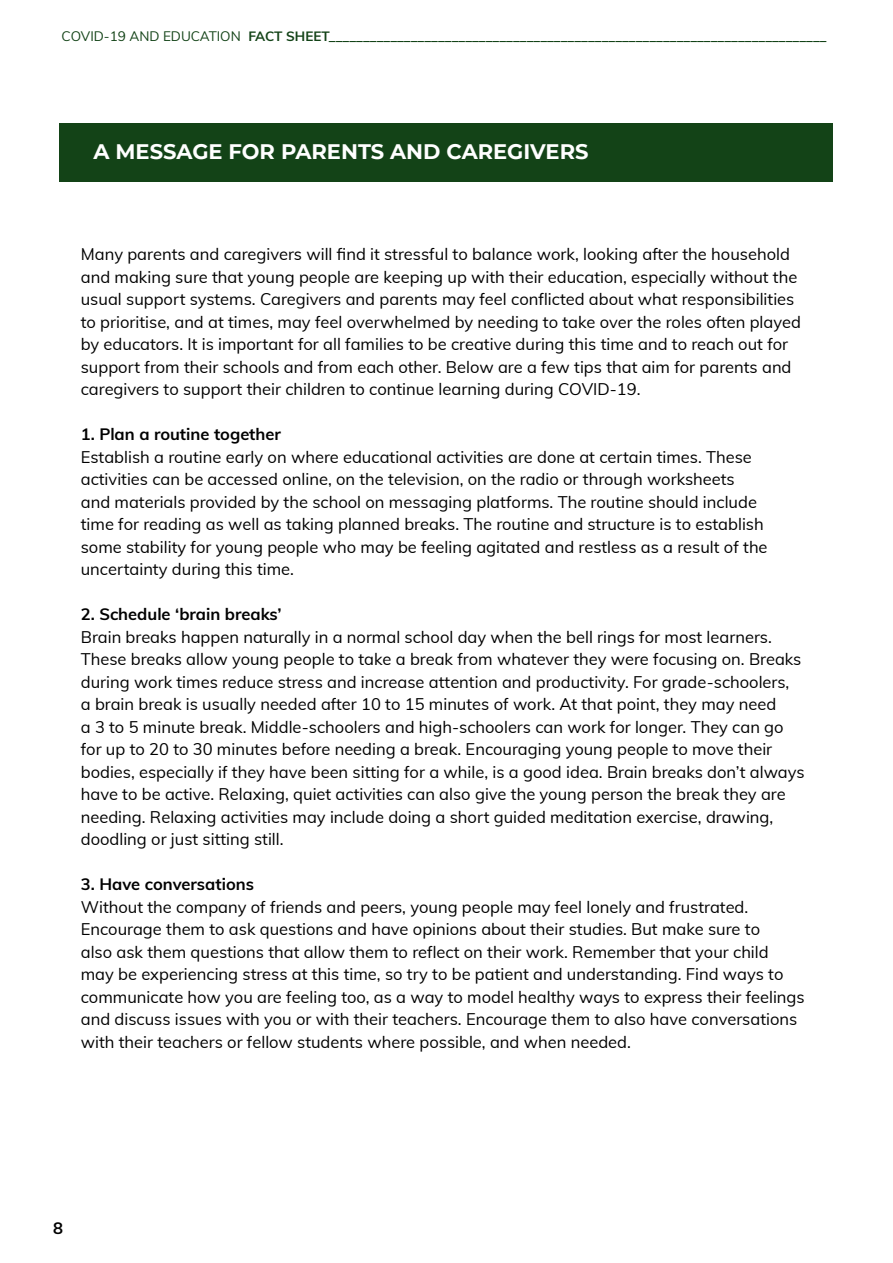
<style>
.page{position:relative;width:893px;height:1263px;background:#fff}
.page>*{position:absolute;margin:0;border:0;box-sizing:border-box;transform-origin:0 0}
.t1{font:700 21px "Montserrat";color:#fff}
.t2{font:16.5px/22.5px "Muli";color:#000}
.t3{font:700 16.5px "Muli";color:#000}
.t4{font:700 13.5px "Muli";color:#134317}
.s1{font-weight:400}
</style>
<div class="page">
<div style="left:60px;top:123px;width:773px;height:58px;background:#134317"></div>
<p class="t4" style="left:62px;top:26px;width:766px"><span class="s1">COVID-19 AND EDUCATION</span> FACT SHEET_________________________________________________________________________</p>
<p class="t1" style="left:94px;top:137px;width:496px">A MESSAGE FOR PARENTS AND CAREGIVERS</p>
<p class="t2" style="left:81px;top:242px;width:722px">Many parents and caregivers will find it stressful to balance work, looking after the household and making sure that young people are keeping up with their education, especially without the usual support systems. Caregivers and parents may feel conflicted about what responsibilities to prioritise, and at times, may feel overwhelmed by needing to take over the roles often played by educators. It is important for all families to be creative during this time and to reach out for support from their schools and from each other. Below are a few tips that aim for parents and caregivers to support their children to continue learning during COVID-19.</p>
<p class="t3" style="left:81px;top:422px;width:202px">1. Plan a routine together</p>
<p class="t2" style="left:81px;top:445px;width:688px">Establish a routine early on where educational activities are done at certain times. These activities can be accessed online, on the television, on the radio or through worksheets and materials provided by the school on messaging platforms. The routine should include time for reading as well as taking planned breaks. The routine and structure is to establish some stability for young people who may be feeling agitated and restless as a result of the uncertainty during this time.</p>
<p class="t3" style="left:81px;top:602px;width:202px">2. Schedule ‘brain breaks’</p>
<p class="t2" style="left:81px;top:625px;width:725px">Brain breaks happen naturally in a normal school day when the bell rings for most learners.<br>These breaks allow young people to take a break from whatever they were focusing on. Breaks during work times reduce stress and increase attention and productivity. For grade-schoolers,<br>a brain break is usually needed after 10 to 15 minutes of work. At that point, they may need<br>a 3 to 5 minute break. Middle-schoolers and high-schoolers can work for longer. They can go for up to 20 to 30 minutes before needing a break. Encouraging young people to move their bodies, especially if they have been sitting for a while, is a good idea. Brain breaks don’t always have to be active. Relaxing, quiet activities can also give the young person the break they are needing. Relaxing activities may include doing a short guided meditation exercise, drawing, doodling or just sitting still.</p>
<p class="t3" style="left:81px;top:872px;width:175px">3. Have conversations</p>
<p class="t2" style="left:81px;top:895px;width:725px">Without the company of friends and peers, young people may feel lonely and frustrated.<br>Encourage them to ask questions and have opinions about their studies. But make sure to<br>also ask them questions that allow them to reflect on their work. Remember that your child may be experiencing stress at this time, so try to be patient and understanding. Find ways to communicate how you are feeling too, as a way to model healthy ways to express their feelings and discuss issues with you or with their teachers. Encourage them to also have conversations with their teachers or fellow students where possible, and when needed.</p>
<p class="t3" style="left:53px;top:1216px;width:11px">8</p>
</div>
